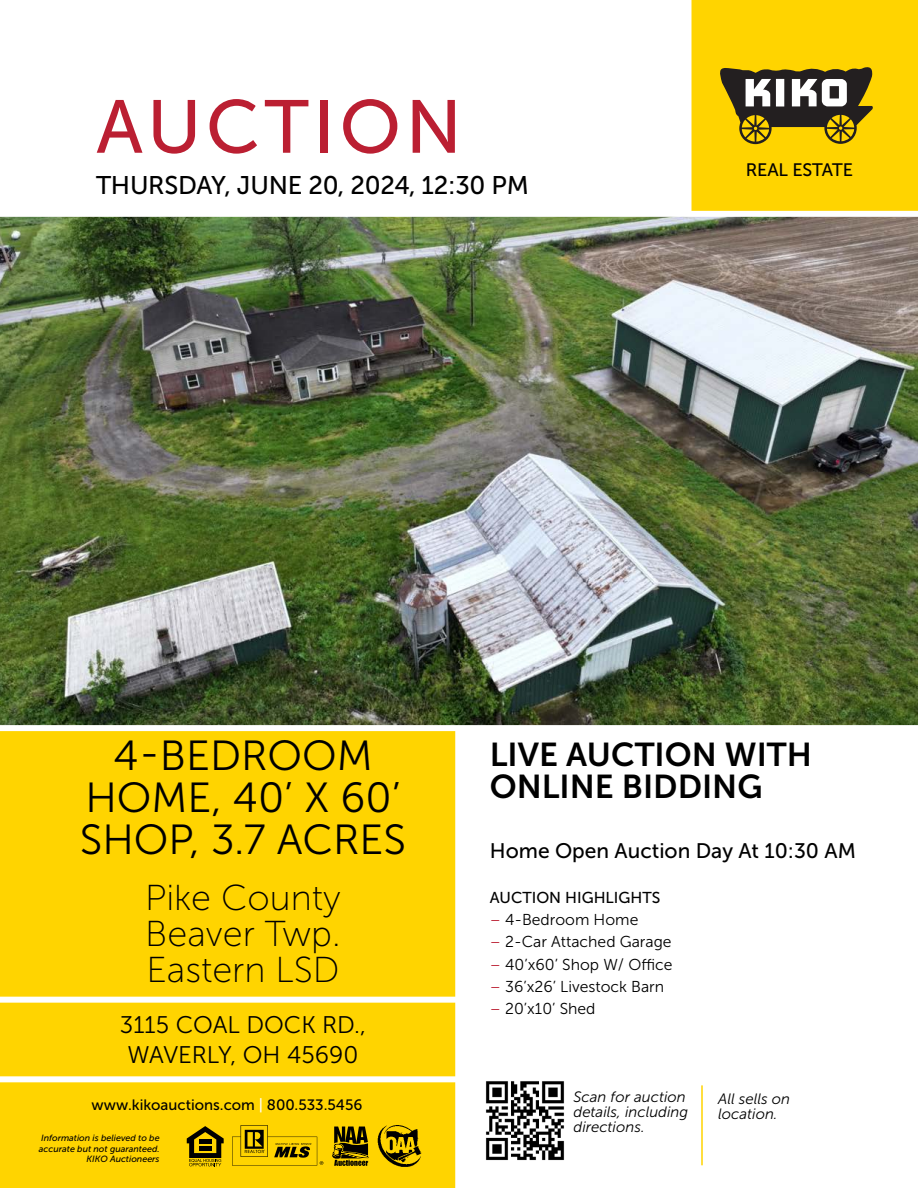
<style>
.page{position:relative;width:918px;height:1188px;background:#fff}
.page>*{position:absolute;margin:0;border:0;box-sizing:border-box;transform-origin:0 0}
.t1{font:74.85px "Museo Sans 500";letter-spacing:.06em;color:#bb1f32}
.t2{font:42px/42px "Museo Sans 300";color:#000;text-align:center}
.t3{font:36px/36px "Museo Sans 100";color:#000;text-align:justify}
.t4{font:33px/31.5px "Museo Sans 700";color:#000}
.t5{font:25.5px "Museo Sans 500";letter-spacing:-.01em;color:#000}
.t6{font:24px/30px "Museo Sans 300";color:#000;text-align:center}
.t7{font:21px "Museo Sans 500";color:#000}
.t8{font:18px "Museo Sans 500";letter-spacing:-.01em;color:#000}
.t9{font:15.75px "Museo Sans 300";color:#000}
.t10{font:15.75px "Museo Sans 500";color:#000}
.t11{font:italic 15px/15px "Museo Sans 300";color:#000}
.t12{font:15px "Museo Sans 500";color:#000}
.t13{font:italic 9px/10.5px "Museo Sans 500";color:#000;text-align:right}
.s1{color:#fff}
.s2{color:#bb1f32}
</style>
<div class="page">
<img style="left:0;top:217px;width:918px;height:508px">
<div style="left:688px;top:0;width:230px;height:216px;background:#ffd400"></div>
<div style="left:0;top:729px;width:459px;height:459px;background:#ffd400"></div>
<img style="left:485px;top:1081px;width:80px;height:80px">
<hr style="left:701px;top:1085px;width:2px;height:80px;background:#ffd400">
<div style="left:0;top:1076px;width:466px;height:6px;background:#fff"></div>
<div style="left:0;top:997px;width:464px;height:6px;background:#fff"></div>
<div style="left:0;top:725px;width:918px;height:6px;background:#fff"></div>
<div style="left:0;top:211px;width:918px;height:6px;background:#fff"></div>
<svg style="left:720px;top:67px;width:153px;height:77px"></svg>
<svg style="left:332px;top:1127px;width:37px;height:39px"></svg>
<svg style="left:232px;top:1125px;width:91px;height:41px"></svg>
<svg style="left:187px;top:1126px;width:37px;height:40px"></svg>
<img style="left:377px;top:1125px;width:44px;height:42px">
<div style="left:455px;top:731px;width:6px;height:457px;background:#fff"></div>
<div style="left:686px;top:0;width:6px;height:214px;background:#fff"></div>
<h1 class="t1" style="left:96px;top:86px;width:367px">AUCTION</h1>
<h3 class="t5" style="left:96px;top:171px;width:434px">THURSDAY, JUNE 20, 2024, 12:30 PM</h3>
<p class="t8" style="left:746px;top:160px;width:109px">REAL ESTATE</p>
<h2 class="t2" style="left:80px;top:735px;width:328px">4-BEDROOM<br>HOME, 40’ X 60’<br>SHOP, 3.7 ACRES</h2>
<h3 class="t3" style="left:145px;top:880px;width:197px">Pike County Beaver Twp.<br>Eastern LSD</h3>
<h3 class="t6" style="left:120px;top:1010px;width:248px">3115 COAL DOCK RD.,<br>WAVERLY, OH 45690</h3>
<p class="t12" style="left:92px;top:1097px;width:272px">www.kikoauctions.com <span class="s1">|</span> 800.533.5456</p>
<p class="t13" style="left:39px;top:1133px;width:122px">Information is believed to be accurate but not guaranteed.<br>KIKO Auctioneers</p>
<h3 class="t4" style="left:490px;top:739px;width:324px">LIVE AUCTION WITH<br>ONLINE BIDDING</h3>
<h3 class="t7" style="left:490px;top:839px;width:368px">Home Open Auction Day At 10:30 AM</h3>
<p class="t10" style="left:490px;top:889px;width:172px">AUCTION HIGHLIGHTS</p>
<p class="t9" style="left:490px;top:911px;width:150px"><span class="s2">–</span> 4-Bedroom Home</p>
<p class="t9" style="left:490px;top:933px;width:183px"><span class="s2">–</span> 2-Car Attached Garage</p>
<p class="t9" style="left:490px;top:956px;width:184px"><span class="s2">–</span> 40’x60’ Shop W/ Office</p>
<p class="t9" style="left:490px;top:978px;width:176px"><span class="s2">–</span> 36’x26’ Livestock Barn</p>
<p class="t9" style="left:490px;top:1000px;width:107px"><span class="s2">–</span> 20’x10’ Shed</p>
<p class="t11" style="left:573px;top:1090px;width:116px">Scan for auction details, including directions.</p>
<p class="t11" style="left:718px;top:1091px;width:73px">All sells on location.</p>
</div>
